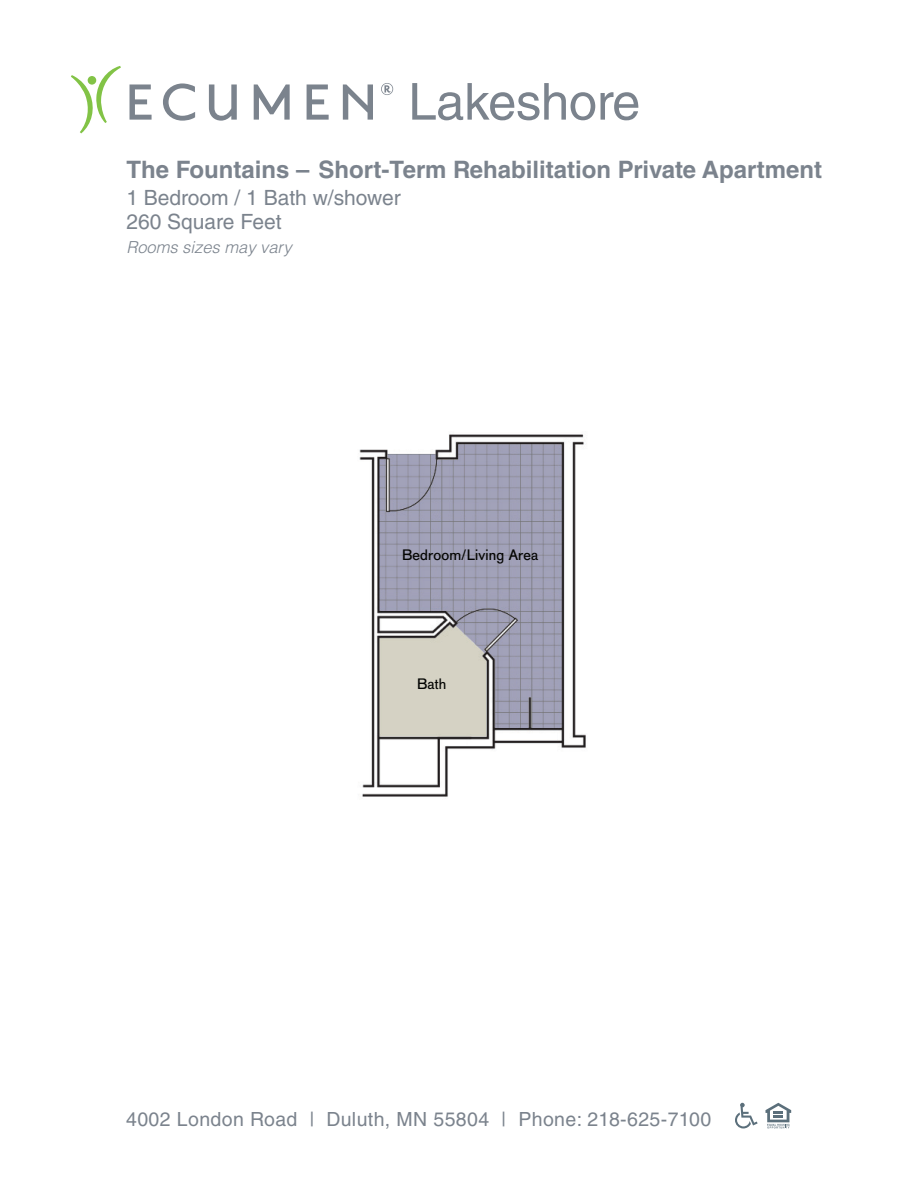
<style>
.page{position:relative;width:918px;height:1188px;background:#fff}
.page>*{position:absolute;margin:0;border:0;box-sizing:border-box;transform-origin:0 0}
.t1{font:50.85px "Helvetica LT Std";letter-spacing:-.01em;color:#7b838d}
.t2{font:700 24px "Helvetica LT Std";color:#7b838d}
.t3{font:21px/24px "Helvetica LT Std";color:#7b838d}
.t4{font:19.5px "Helvetica LT Std";letter-spacing:.02em;color:#7b838d}
.t5{font:italic 300 16.5px "Helvetica LT Std";color:#7b838d}
.t6{font:15px "AG Old Face";letter-spacing:.01em;color:#040503}
</style>
<div class="page">
<svg style="left:130px;top:84px;width:22px;height:36px"></svg>
<svg style="left:163px;top:83px;width:32px;height:38px"></svg>
<svg style="left:209px;top:84px;width:28px;height:37px"></svg>
<svg style="left:254px;top:84px;width:36px;height:36px"></svg>
<svg style="left:307px;top:84px;width:22px;height:36px"></svg>
<svg style="left:343px;top:84px;width:30px;height:36px"></svg>
<svg style="left:71px;top:66px;width:50px;height:67px"></svg>
<svg style="left:381px;top:83px;width:12px;height:12px"></svg>
<img style="left:359px;top:434px;width:227px;height:363px">
<svg style="left:766px;top:1103px;width:25px;height:25px"></svg>
<svg style="left:735px;top:1103px;width:23px;height:25px"></svg>
<h1 class="t1" style="left:408px;top:72px;width:233px">Lakeshore</h1>
<p class="t2" style="left:126px;top:155px;width:697px">The Fountains – Short-Term Rehabilitation Private Apartment</p>
<p class="t3" style="left:126px;top:185px;width:276px">1 Bedroom / 1 Bath w/shower<br>260 Square Feet</p>
<p class="t5" style="left:126px;top:237px;width:167px">Rooms sizes may vary</p>
<p class="t6" style="left:402px;top:546px;width:138px">Bedroom/Living Area</p>
<p class="t6" style="left:417px;top:675px;width:31px">Bath</p>
<p class="t4" style="left:126px;top:1108px;width:587px">4002 London Road | Duluth, MN 55804 | Phone: 218-625-7100</p>
</div>
